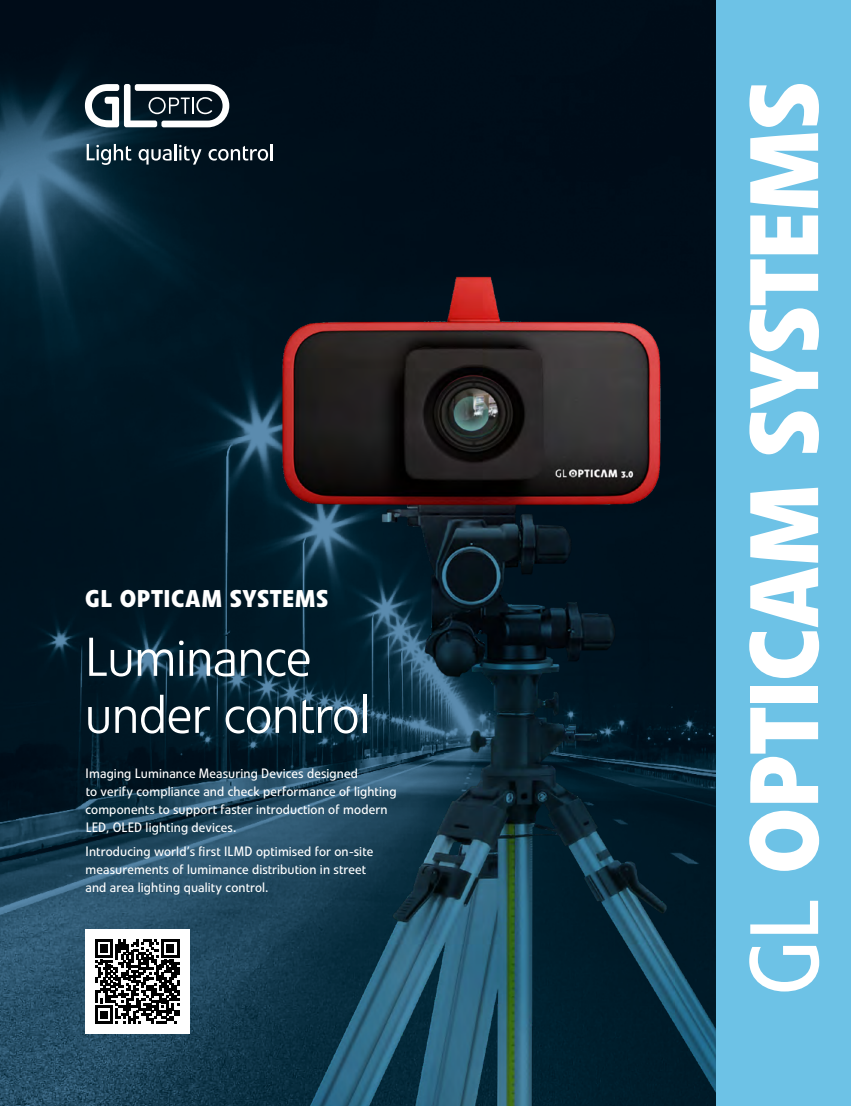
<style>
.page{position:relative;width:851px;height:1106px;background:#fff}
.page>*{position:absolute;margin:0;border:0;box-sizing:border-box;transform-origin:0 0}
.t1{font:700 96px "Veto Com";letter-spacing:-.01em;color:#fff}
.t2{font:300 54px/57px "Veto Com";letter-spacing:-.015em;color:#fff}
.t3{font:700 24px "Veto Com";letter-spacing:.025em;color:#fff}
.t4{font:13.5px/18px "Veto Com";letter-spacing:.005em;color:#fff}
.s1{font-weight:400}
</style>
<div class="page">
<img style="left:0;top:0;width:716px;height:1106px">
<img style="left:99px;top:176px;width:617px;height:930px">
<div style="left:716px;top:0;width:134px;height:1106px;background:#6dc2e6"></div>
<svg style="left:85px;top:84px;width:144px;height:43px"></svg>
<svg style="left:87px;top:144px;width:44px;height:21px"></svg>
<svg style="left:138px;top:144px;width:63px;height:21px"></svg>
<svg style="left:208px;top:144px;width:64px;height:17px"></svg>
<div style="left:85px;top:929px;width:104px;height:104px;background:#fff"></div>
<svg style="left:95px;top:939px;width:84px;height:84px"></svg>
<h3 class="t3" style="left:85px;top:583px;width:245px">GL OPTICAM SYSTEMS</h3>
<h2 class="t2" style="left:85px;top:630px;width:287px">Luminance under control</h2>
<p class="t4" style="left:85px;top:764px;width:312px">Imaging Luminance Measuring Devices designed<br>to verify compliance and check performance of lighting components to support faster introduction of modern LED, OLED lighting devices.</p>
<p class="t4" style="left:85px;top:842px;width:289px">Introducing world’s first ILMD optimised for on-site measurements of lumimance distribution in street and area lighting quality control.</p>
<h1 class="t1" style="left:723px;top:995px;width:916px;rotate:-90deg"><span class="s1">GL</span> OPTICAM SYSTEMS</h1>
</div>
